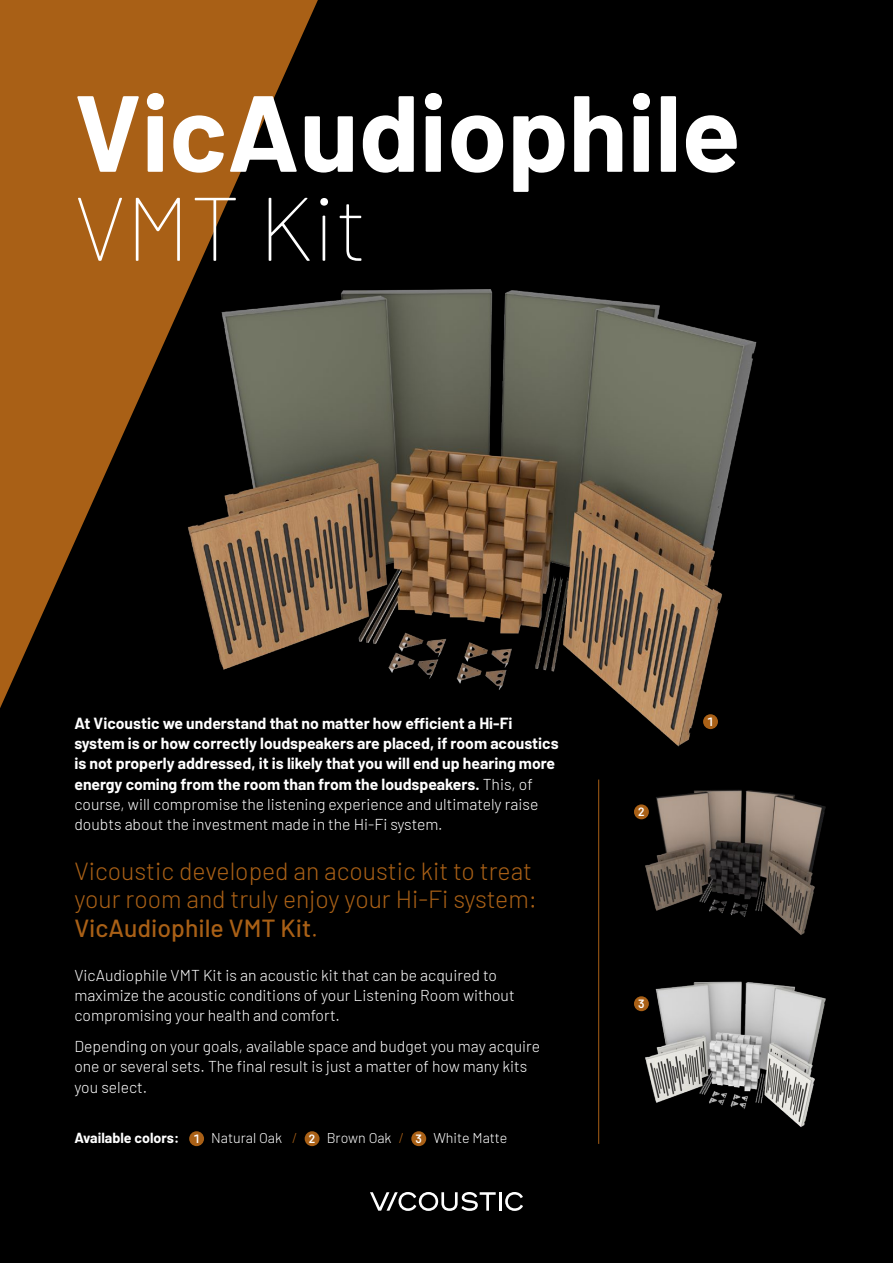
<style>
.page{position:relative;width:893px;height:1263px;background:#000}
.page>*{position:absolute;margin:0;border:0;box-sizing:border-box;transform-origin:0 0}
.t1{font:700 108px "Barlow";color:#fff}
.t2{font:100 90px "Barlow";color:#fff}
.t3{font:300 24.75px/28.5px "Barlow";color:#a96016}
.t4{font:700 15.75px/20.2px "Barlow";color:#fff}
.t5{font:300 15.75px/20.2px "Barlow";color:#fff}
.t6{font:300 14.25px "Barlow";color:#fff}
.t7{font:600 12px "Barlow";color:#fff}
.s1{font-weight:300}
.s2{font-weight:500}
.s3{font-weight:700}
.s4{font-weight:600;font-size:12px}
.s5{color:#a96016}
</style>
<div class="page">
<svg style="left:0;top:0;width:318px;height:708px;fill:#a96016"></svg>
<img style="left:125px;top:256px;width:632px;height:491px">
<div style="left:189px;top:1131px;width:15px;height:15px;background:#a96016;border-radius:50%"></div>
<div style="left:305px;top:1131px;width:15px;height:15px;background:#a96016;border-radius:50%"></div>
<div style="left:411px;top:1131px;width:15px;height:15px;background:#a96016;border-radius:50%"></div>
<img style="left:634px;top:790px;width:192px;height:145px">
<img style="left:634px;top:981px;width:192px;height:146px">
<hr style="left:598px;top:779px;width:1px;height:365px;background:#a96016">
<hr style="left:499px;top:1192px;width:3px;height:19px;background:#fff">
<svg style="left:505px;top:1192px;width:18px;height:19px"></svg>
<svg style="left:370px;top:1192px;width:126px;height:19px"></svg>
<div style="left:703px;top:714px;width:15px;height:15px;background:#a96016;border-radius:50%"></div>
<div style="left:634px;top:804px;width:15px;height:15px;background:#a96016;border-radius:50%"></div>
<div style="left:634px;top:996px;width:15px;height:15px;background:#a96016;border-radius:50%"></div>
<h1 class="t1" style="left:74px;top:53px;width:668px">VicAudiophile</h1>
<h2 class="t2" style="left:74px;top:164px;width:295px">VMT Kit</h2>
<p class="t4" style="left:74px;top:712px;width:486px">At Vicoustic we understand that no matter how efficient a Hi-Fi system is or how correctly loudspeakers are placed, if room acoustics is not properly addressed, it is likely that you will end up hearing more energy coming from the room than from the loudspeakers. <span class="s1">This, of course, will compromise the listening experience and ultimately raise doubts about the investment made in the Hi-Fi system.</span></p>
<h3 class="t3" style="left:74px;top:855px;width:464px">Vicoustic developed an acoustic kit to treat your room and truly enjoy your Hi-Fi system:<br><span class="s2">VicAudiophile VMT Kit</span>.</h3>
<p class="t5" style="left:74px;top:964px;width:442px">VicAudiophile VMT Kit is an acoustic kit that can be acquired to maximize the acoustic conditions of your Listening Room without compromising your health and comfort.</p>
<p class="t5" style="left:74px;top:1035px;width:467px">Depending on your goals, available space and budget you may acquire one or several sets. The final result is just a matter of how many kits you select.</p>
<p class="t6" style="left:74px;top:1128px;width:434px"><span class="s3">Available colors:</span> <span class="s4">1</span> Natural Oak <span class="s5">/</span> <span class="s4">2</span> Brown Oak <span class="s5">/</span> <span class="s4">3</span> White Matte</p>
<p class="t7" style="left:638px;top:803px;width:8px">2</p>
<p class="t7" style="left:707px;top:713px;width:8px">1</p>
<p class="t7" style="left:638px;top:995px;width:8px">3</p>
</div>
